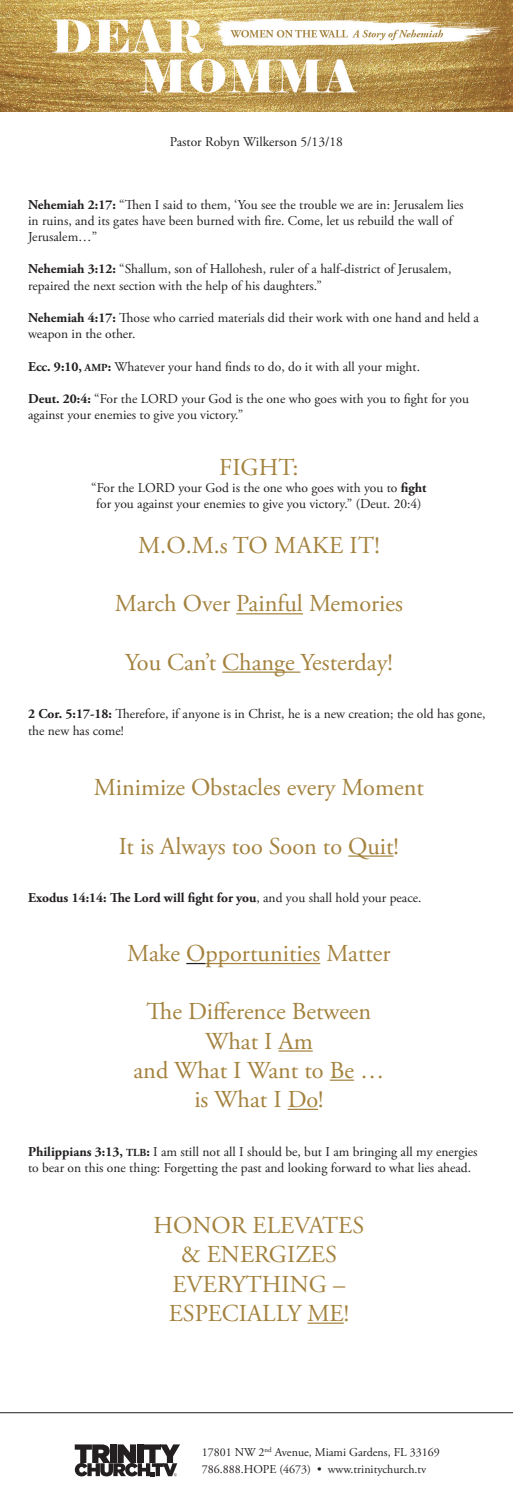
<style>
.page{position:relative;width:513px;height:1512px;background:#fff}
.page>*{position:absolute;margin:0;border:0;box-sizing:border-box;transform-origin:0 0}
.t1{font:24.3px/29.1px "Adobe Garamond Pro";color:#a4823e;text-align:center}
.t2{font:13.5px/16.2px "Adobe Garamond Pro";color:#231f20}
.t3{font:700 13.5px "Adobe Garamond Pro";color:#231f20}
.t4{font:12px/16.5px "Adobe Garamond Pro";color:#231f20}
.s1{font-weight:700}
.s2{font-weight:700;font-size:10.8px}
.s3{font-weight:400}
</style>
<div class="page">
<svg style="left:75px;top:1444px;width:105px;height:32px"></svg>
<hr style="left:0;top:1412px;width:513px;height:1px;background:#231f20">
<img style="left:0;top:0;width:513px;height:111px">
<hr style="left:236px;top:613px;width:67px;height:1px;background:#a4823e">
<hr style="left:222px;top:672px;width:78px;height:1px;background:#a4823e">
<hr style="left:348px;top:855px;width:46px;height:2px;background:#a4823e">
<svg style="left:186px;top:963px;width:19px;height:1px"></svg>
<hr style="left:205px;top:963px;width:115px;height:1px;background:#a4823e">
<hr style="left:279px;top:1050px;width:34px;height:2px;background:#a4823e">
<svg style="left:330px;top:1080px;width:24px;height:1px"></svg>
<hr style="left:288px;top:1109px;width:30px;height:1px;background:#a4823e">
<hr style="left:307px;top:1323px;width:37px;height:1px;background:#a4823e">
<p class="t2" style="left:170px;top:135px;width:175px">Pastor Robyn Wilkerson 5/13/18</p>
<p class="t2" style="left:28px;top:197px;width:437px"><span class="s1">Nehemiah 2:17:</span> “Then I said to them, ‘You see the trouble we are in: Jerusalem lies in ruins, and its gates have been burned with fire. Come, let us rebuild the wall of<br>Jerusalem…”</p>
<p class="t2" style="left:28px;top:261px;width:425px"><span class="s1">Nehemiah 3:12:</span> “Shallum, son of Hallohesh, ruler of a half-district of Jerusalem, repaired the next section with the help of his daughters.”</p>
<p class="t2" style="left:28px;top:310px;width:453px"><span class="s1">Nehemiah 4:17:</span> Those who carried materials did their work with one hand and held a weapon in the other.</p>
<p class="t2" style="left:28px;top:359px;width:393px"><span class="s1">Ecc. 9:10,</span> <span class="s2">AMP</span><span class="s1">:</span> Whatever your hand finds to do, do it with all your might.</p>
<p class="t2" style="left:28px;top:391px;width:442px"><span class="s1">Deut. 20:4:</span> “For the LORD your God is the one who goes with you to fight for you against your enemies to give you victory.”</p>
<h1 class="t1" style="left:219px;top:454px;width:81px">FIGHT:</h1>
<p class="t2" style="left:91px;top:480px;width:337px;text-align:center">“For the LORD your God is the one who goes with you to <span class="s1">fight </span>for you against your enemies to give you victory.” (Deut. 20:4)</p>
<h1 class="t1" style="left:138px;top:532px;width:243px">M.O.M.s to Make it!</h1>
<h1 class="t1" style="left:115px;top:590px;width:289px">March Over Painful Memories</h1>
<h1 class="t1" style="left:125px;top:648px;width:269px">You Can’t Change Yesterday!</h1>
<p class="t2" style="left:28px;top:706px;width:459px"><span class="s1">2 Cor. 5:17-18:</span> Therefore, if anyone is in Christ, he is a new creation; the old has gone, the new has come!</p>
<h1 class="t1" style="left:94px;top:774px;width:332px">Minimize Obstacles every Moment</h1>
<h1 class="t1" style="left:119px;top:832px;width:282px">It is Always too Soon to Quit!</h1>
<p class="t3" style="left:28px;top:890px;width:395px">Exodus 14:14: The Lord will fight for you<span class="s3">, and you shall hold your peace.</span></p>
<h1 class="t1" style="left:127px;top:940px;width:265px">Make Opportunities Matter</h1>
<h1 class="t1" style="left:133px;top:998px;width:252px">The Difference Between<br>What I Am<br>and What I Want to Be … is What I Do!</h1>
<p class="t2" style="left:28px;top:1144px;width:451px"><span class="s1">Philippians 3:13,</span> <span class="s2">TLB</span><span class="s1">:</span> I am still not all I should be, but I am bringing all my energies to bear on this one thing: Forgetting the past and looking forward to what lies ahead.</p>
<h1 class="t1" style="left:154px;top:1212px;width:212px">HONOR ELEVATES &amp; ENERGIZES<br>EVERYTHING –<br>ESPECIALLY ME!</h1>
<p class="t4" style="left:202px;top:1445px;width:240px">17801 NW 2<sup>nd</sup> Avenue, Miami Gardens, FL 33169<br>786.888.HOPE (4673) • www.trinitychurch.tv</p>
</div>
